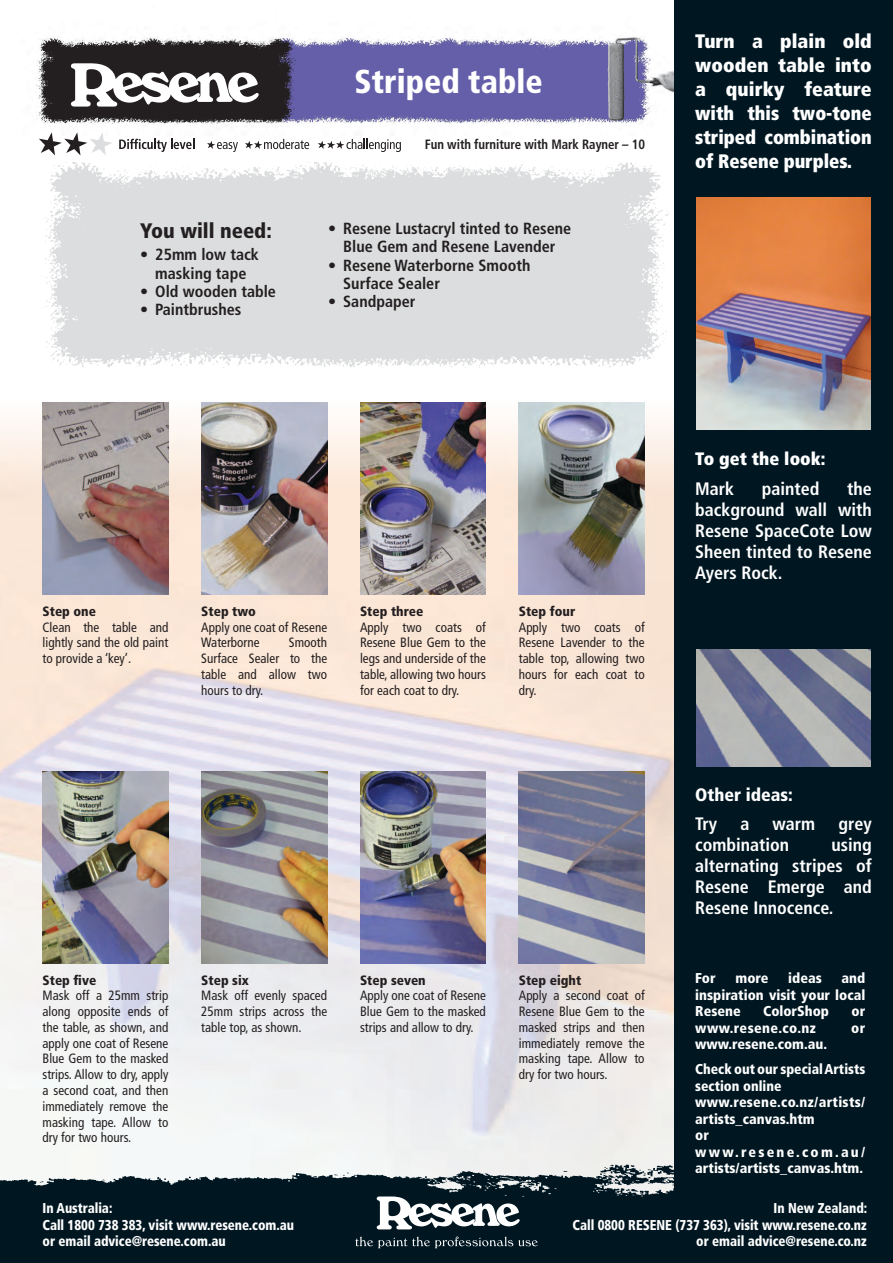
<style>
.page{position:relative;width:893px;height:1263px;background:#fff}
.page>*{position:absolute;margin:0;border:0;box-sizing:border-box;transform-origin:0 0}
.t1{font:900 condensed 33px "Frutiger";color:#fff}
.You_will_need_header{font:900 condensed 21px "Frutiger";color:#231f20}
.Intro_header{font:900 condensed 19.5px/24px "Frutiger";color:#fff;text-align:justify}
.Side_panel_copy{font:700 condensed 18px/21px "Frutiger";color:#fff;text-align:justify}
.Intro_header-2{font:900 condensed 18px "Frutiger";letter-spacing:.005em;color:#fff}
.Side_panel_copy-2{font:900 condensed 18px "Frutiger";color:#fff}
.You_will_need_bullet{font:700 condensed 16.2px/18.3px "Frutiger";color:#231f20;text-align:center}
.Side_panel_copy-3{font:900 condensed 14.25px/16.5px "Frutiger";color:#fff}
.Side_panel_copy-4{font:900 condensed 14.25px/16.5px "Frutiger";color:#fff;scale:.92 1}
.Side_panel_copy-5{font:900 condensed 14.25px "Frutiger";letter-spacing:.03em;color:#fff}
.Steps{font:condensed 13.5px/15.8px "Frutiger";color:#231f20;text-align:justify}
.Steps_header{font:900 condensed 13.5px "Frutiger";color:#231f20}
.Steps-2{font:700 condensed 13.5px "Frutiger";letter-spacing:-.005em;color:#231f20;scale:.95 1}
</style>
<div class="page">
<img style="left:0;top:491px;width:674px;height:670px">
<svg style="left:0;top:402px;width:674px;height:89px"></svg>
<img style="left:315px;top:37px;width:359px;height:87px">
<div style="left:674px;top:0;width:219px;height:1263px;background:#001722"></div>
<img style="left:36px;top:36px;width:279px;height:89px">
<img style="left:41px;top:155px;width:699px;height:213px">
<img style="left:0;top:1161px;width:674px;height:102px">
<svg style="left:39px;top:132px;width:73px;height:23px"></svg>
<svg style="left:119px;top:139px;width:75px;height:13px"></svg>
<svg style="left:318px;top:139px;width:83px;height:13px"></svg>
<svg style="left:245px;top:139px;width:64px;height:10px"></svg>
<svg style="left:207px;top:141px;width:31px;height:11px"></svg>
<svg style="left:355px;top:1236px;width:183px;height:12px;background:#2b3e47"></svg>
<svg style="left:377px;top:1196px;width:143px;height:33px"></svg>
<svg style="left:71px;top:63px;width:188px;height:44px"></svg>
<img style="left:201px;top:771px;width:126px;height:192px">
<img style="left:360px;top:771px;width:126px;height:192px">
<img style="left:519px;top:771px;width:126px;height:192px">
<img style="left:43px;top:771px;width:125px;height:192px">
<img style="left:201px;top:403px;width:126px;height:192px">
<img style="left:360px;top:403px;width:126px;height:192px">
<img style="left:519px;top:403px;width:126px;height:192px">
<img style="left:43px;top:403px;width:125px;height:192px">
<img style="left:696px;top:198px;width:175px;height:232px">
<img style="left:696px;top:649px;width:175px;height:117px">
<p class="You_will_need_header" style="left:140px;top:218px;width:133px">You will need:</p>
<p class="You_will_need_bullet" style="left:140px;top:245px;width:120px">• 25mm low tack masking tape</p>
<p class="You_will_need_bullet" style="left:140px;top:282px;width:137px">• Old wooden table</p>
<p class="You_will_need_bullet" style="left:140px;top:301px;width:103px">• Paintbrushes</p>
<p class="t1" style="left:355px;top:62px;width:190px">Striped table</p>
<p class="Steps-2" style="left:425px;top:137px;width:233px">Fun with furniture with Mark Rayner – 10</p>
<p class="You_will_need_bullet" style="left:328px;top:219px;width:244px">• Resene Lustacryl tinted to Resene<br>Blue Gem and Resene Lavender</p>
<p class="You_will_need_bullet" style="left:343px;top:256px;width:189px;text-align:left;text-indent:-15px">• Resene Waterborne Smooth<br>Surface Sealer</p>
<p class="You_will_need_bullet" style="left:328px;top:293px;width:89px">• Sandpaper</p>
<p class="Intro_header" style="left:695px;top:29px;width:178px">Turn a plain old wooden table into a quirky feature with this two-tone striped combination of Resene purples.</p>
<p class="Steps_header" style="left:43px;top:603px;width:55px">Step one</p>
<p class="Steps" style="left:43px;top:619px;width:127px">Clean the table and lightly sand the old paint to provide a ‘key’.</p>
<p class="Steps_header" style="left:201px;top:603px;width:56px">Step two</p>
<p class="Steps" style="left:201px;top:619px;width:127px">Apply one coat of Resene<br>Waterborne</p>
<p class="Steps" style="left:201px;top:635px;width:127px;text-indent:88px">Smooth Surface Sealer to the table and allow two hours to dry.</p>
<p class="Steps_header" style="left:360px;top:603px;width:65px">Step three</p>
<p class="Steps" style="left:360px;top:619px;width:127px">Apply two coats of Resene Blue Gem to the legs and underside of the table, allowing two hours for each coat to dry.</p>
<p class="Steps_header" style="left:519px;top:603px;width:58px">Step four</p>
<p class="Steps" style="left:519px;top:619px;width:127px">Apply two coats of Resene Lavender to the table top, allowing two hours for each coat to dry.</p>
<p class="Steps_header" style="left:43px;top:972px;width:55px">Step five</p>
<p class="Steps" style="left:43px;top:988px;width:127px">Mask off a 25mm strip along opposite ends of the table, as shown, and apply one coat of Resene Blue Gem to the masked strips. Allow to dry, apply a second coat, and then immediately remove the masking tape. Allow to dry for two hours.</p>
<p class="Steps_header" style="left:201px;top:972px;width:49px">Step six</p>
<p class="Steps" style="left:201px;top:988px;width:127px">Mask off evenly spaced 25mm strips across the table top, as shown.</p>
<p class="Steps_header" style="left:360px;top:972px;width:67px">Step seven</p>
<p class="Steps" style="left:360px;top:988px;width:127px">Apply one coat of Resene Blue Gem to the masked strips and allow to dry.</p>
<p class="Steps_header" style="left:519px;top:972px;width:64px">Step eight</p>
<p class="Steps" style="left:519px;top:988px;width:127px">Apply a second coat of Resene Blue Gem to the masked strips and then immediately remove the masking tape. Allow to dry for two hours.</p>
<p class="Intro_header-2" style="left:695px;top:448px;width:132px">To get the look:</p>
<p class="Side_panel_copy" style="left:695px;top:478px;width:41px">Mark</p>
<p class="Side_panel_copy" style="left:762px;top:478px;width:59px">painted</p>
<p class="Side_panel_copy" style="left:695px;top:478px;width:178px;text-indent:152px">the background wall with Resene SpaceCote Low Sheen tinted to Resene Ayers Rock.</p>
<p class="Side_panel_copy-2" style="left:695px;top:784px;width:99px">Other ideas:</p>
<p class="Side_panel_copy" style="left:695px;top:814px;width:23px">Try</p>
<p class="Side_panel_copy" style="left:740px;top:814px;width:10px">a</p>
<p class="Side_panel_copy" style="left:773px;top:814px;width:44px">warm</p>
<p class="Side_panel_copy" style="left:838px;top:814px;width:35px">grey</p>
<p class="Side_panel_copy" style="left:695px;top:835px;width:96px">combination</p>
<p class="Side_panel_copy" style="left:695px;top:835px;width:178px;text-indent:136px">using alternating stripes of Resene Emerge and Resene Innocence.</p>
<p class="Side_panel_copy-3" style="left:695px;top:970px;width:172px;text-align:justify;text-indent:146px">and inspiration visit your local Resene</p>
<p class="Side_panel_copy-3" style="left:695px;top:970px;width:22px">For</p>
<p class="Side_panel_copy-3" style="left:735px;top:970px;width:35px">more</p>
<p class="Side_panel_copy-3" style="left:788px;top:970px;width:35px">ideas</p>
<p class="Side_panel_copy-3" style="left:763px;top:1003px;width:67px">ColorShop</p>
<p class="Side_panel_copy-3" style="left:852px;top:1003px;width:15px">or</p>
<p class="Side_panel_copy-5" style="left:695px;top:1019px;width:122px">www.resene.co.nz</p>
<p class="Side_panel_copy-3" style="left:851px;top:1020px;width:16px">or</p>
<p class="Side_panel_copy-3" style="left:695px;top:1036px;width:133px">www.resene.com.au.</p>
<p class="Side_panel_copy-3" style="left:695px;top:1061px;width:172px">Check out our special Artists section online</p>
<p class="Side_panel_copy-3" style="left:695px;top:1094px;width:172px">www.resene.co.nz/artists/ artists_canvas.htm</p>
<p class="Side_panel_copy-3" style="left:695px;top:1127px;width:15px">or</p>
<p class="Side_panel_copy-3" style="left:695px;top:1144px;width:171px">www.resene.com.au/ artists/artists_canvas.htm.</p>
<p class="Side_panel_copy-4" style="left:43px;top:1200px;width:77px">In Australia:</p>
<p class="Side_panel_copy-4" style="left:43px;top:1217px;width:275px">Call 1800 738 383, visit www.resene.com.au or email advice@resene.com.au</p>
<p class="Side_panel_copy-4" style="left:774px;top:1200px;width:103px">In New Zealand:</p>
<p class="Side_panel_copy-4" style="left:573px;top:1217px;width:321px;text-align:right">Call 0800 RESENE (737 363), visit www.resene.co.nz or email advice@resene.co.nz</p>
</div>
